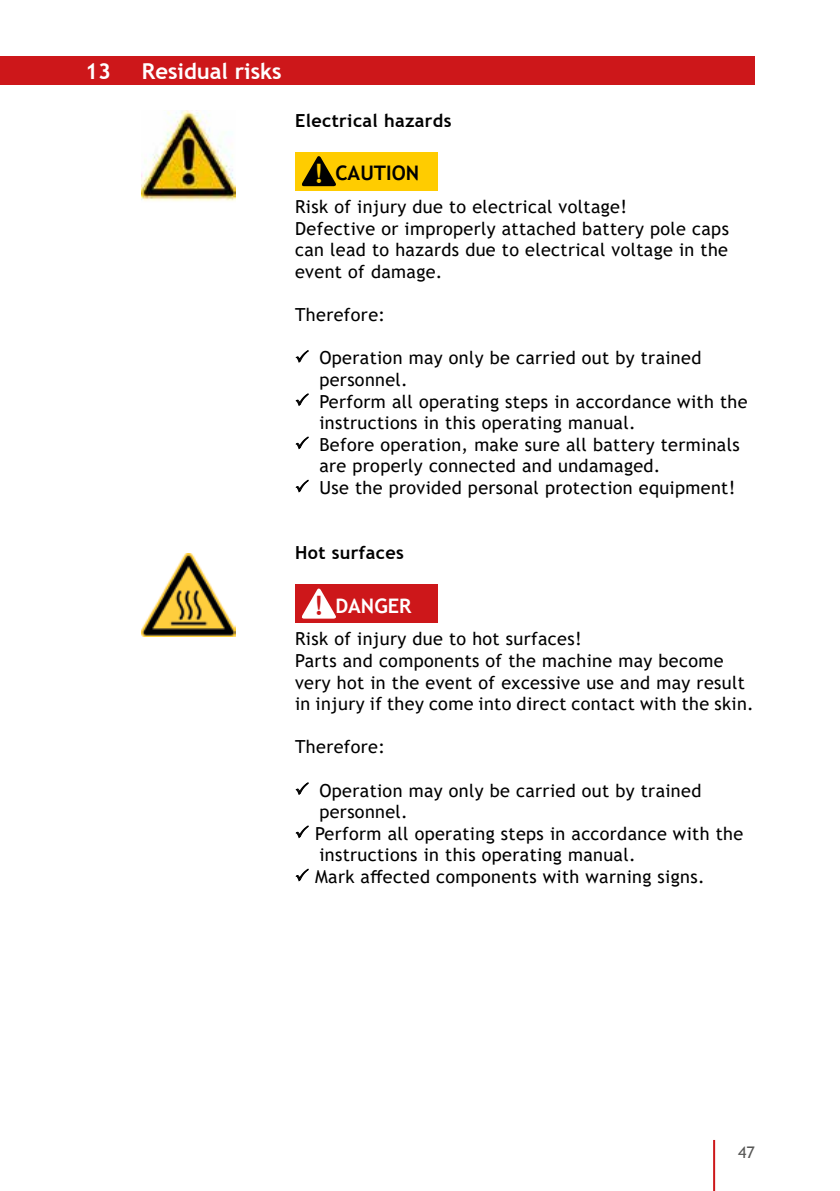
<style>
.page{position:relative;width:840px;height:1191px;background:#fff}
.page>*{position:absolute;margin:0;border:0;box-sizing:border-box;transform-origin:0 0}
.t1{font:700 22px "Trebuchet MS";color:#fff}
.t2{font:700 20px "Trebuchet MS";color:#000}
.t3{font:700 20px "Trebuchet MS";color:#fff}
.t4{font:18px/21.6px "Trebuchet MS";letter-spacing:.02em;color:#000}
.t5{font:700 18px "Trebuchet MS";letter-spacing:.02em;color:#000}
.t6{font:16px "Trebuchet MS";color:#575756}
.s1{font-size:26.2px;color:#fc0}
.s2{font-size:26.2px;color:#cd171a}
</style>
<div class="page">
<hr style="left:712px;top:1140px;width:2px;height:51px;background:#cd171a">
<div style="left:0;top:57px;width:754px;height:28px;background:#cd171a"></div>
<img style="left:142px;top:111px;width:94px;height:90px">
<div style="left:295px;top:584px;width:142px;height:39px;background:#cd171a"></div>
<svg style="left:302px;top:588px;width:34px;height:30px"></svg>
<img style="left:142px;top:553px;width:94px;height:83px">
<div style="left:295px;top:152px;width:142px;height:38px;background:#fc0"></div>
<svg style="left:302px;top:156px;width:34px;height:30px"></svg>
<svg style="left:295px;top:350px;width:14px;height:13px"></svg>
<svg style="left:295px;top:393px;width:14px;height:13px"></svg>
<svg style="left:295px;top:436px;width:14px;height:14px"></svg>
<svg style="left:295px;top:479px;width:14px;height:14px"></svg>
<svg style="left:295px;top:782px;width:14px;height:13px"></svg>
<svg style="left:295px;top:825px;width:14px;height:14px"></svg>
<svg style="left:295px;top:868px;width:14px;height:14px"></svg>
<p class="t1" style="left:85px;top:57px;width:27px">13</p>
<p class="t1" style="left:142px;top:57px;width:141px">Residual risks</p>
<p class="t5" style="left:295px;top:109px;width:158px">Electrical hazards</p>
<p class="t2" style="left:314px;top:161px;width:107px"><span class="s1">!</span> CAUTION</p>
<p class="t4" style="left:295px;top:196px;width:435px">Risk of injury due to electrical voltage!<br>Defective or improperly attached battery pole caps can lead to hazards due to electrical voltage in the event of damage.</p>
<p class="t4" style="left:295px;top:304px;width:91px">Therefore:</p>
<p class="t4" style="left:319px;top:347px;width:429px">Operation may only be carried out by trained personnel.<br>Perform all operating steps in accordance with the instructions in this operating manual.<br>Before operation, make sure all battery terminals are properly connected and undamaged.<br>Use the provided personal protection equipment!</p>
<p class="t5" style="left:295px;top:541px;width:110px">Hot surfaces</p>
<p class="t3" style="left:314px;top:593px;width:99px"><span class="s2">!</span> DANGER</p>
<p class="t4" style="left:295px;top:628px;width:460px">Risk of injury due to hot surfaces!<br>Parts and components of the machine may become very hot in the event of excessive use and may result in injury if they come into direct contact with the skin.</p>
<p class="t4" style="left:295px;top:736px;width:91px">Therefore:</p>
<p class="t4" style="left:315px;top:779px;width:429px">Operation may only be carried out by trained personnel.<br>Perform all operating steps in accordance with the instructions in this operating manual.<br>Mark affected components with warning signs.</p>
<p class="t6" style="left:737px;top:1142px;width:18px">47</p>
</div>
